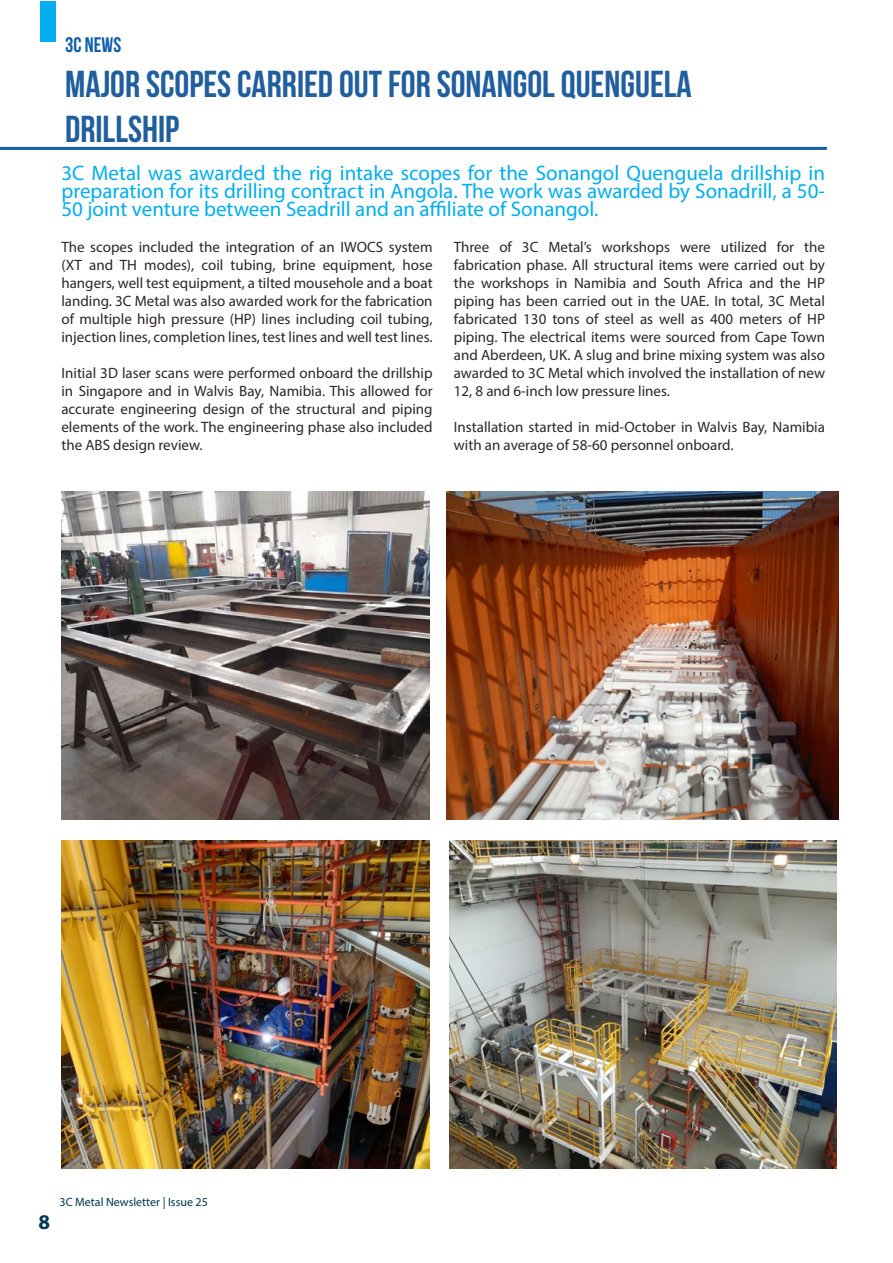
<style>
.page{position:relative;width:893px;height:1263px;background:#fff}
.page>*{position:absolute;margin:0;border:0;box-sizing:border-box;transform-origin:0 0}
.t1{font:700 37.5px/45px "Bebas Neue";color:#215e9e}
.t2{font:21px/18px "Myriad Pro";color:#00aeef;text-align:justify}
.t3{font:700 21px "Bebas Neue";color:#0e5ea9}
.t4{font:700 21px "Myriad Pro";color:#003754}
.t5{font:15px/18px "Myriad Pro";color:#2d2724;text-align:justify}
.t6{font:12px "Myriad Pro";color:#003754}
</style>
<div class="page">
<hr style="left:0;top:147px;width:827px;height:3px;background:#0e5ea9">
<div style="left:40px;top:1px;width:16px;height:40px;background:#00aeef"></div>
<img style="left:61px;top:492px;width:369px;height:327px">
<img style="left:447px;top:491px;width:392px;height:328px">
<img style="left:62px;top:841px;width:368px;height:327px">
<img style="left:449px;top:840px;width:387px;height:328px">
<h2 class="t3" style="left:65px;top:33px;width:58px">3C NEWS</h2>
<h1 class="t1" style="left:65px;top:61px;width:628px">MAJOR SCOPES CARRIED OUT FOR SONANGOL QUENGUELA<br>DRILLSHIP</h1>
<h2 class="t2" style="left:61px;top:164px;width:765px">3C Metal was awarded the rig intake scopes for the Sonangol Quenguela drillship in preparation for its drilling contract in Angola. The work was awarded by Sonadrill, a 50- 50 joint venture between Seadrill and an affiliate of Sonangol.</h2>
<p class="t5" style="left:61px;top:238px;width:373px">The scopes included the integration of an IWOCS system (XT and TH modes), coil tubing, brine equipment, hose hangers, well test equipment, a tilted mousehole and a boat landing. 3C Metal was also awarded work for the fabrication of multiple high pressure (HP) lines including coil tubing, injection lines, completion lines, test lines and well test lines.</p>
<p class="t5" style="left:61px;top:364px;width:373px">Initial 3D laser scans were performed onboard the drillship in Singapore and in Walvis Bay, Namibia. This allowed for accurate engineering design of the structural and piping elements of the work. The engineering phase also included the ABS design review.</p>
<p class="t5" style="left:454px;top:238px;width:373px">Three of 3C Metal’s workshops were utilized for the fabrication phase. All structural items were carried out by the workshops in Namibia and South Africa and the HP piping has been carried out in the UAE. In total, 3C Metal fabricated 130 tons of steel as well as 400 meters of HP piping. The electrical items were sourced from Cape Town and Aberdeen, UK. A slug and brine mixing system was also awarded to 3C Metal which involved the installation of new 12, 8 and 6-inch low pressure lines.</p>
<p class="t5" style="left:454px;top:418px;width:373px">Installation started in mid-October in Walvis Bay, Namibia with an average of 58-60 personnel onboard.</p>
<h2 class="t4" style="left:39px;top:1208px;width:13px">8</h2>
<p class="t6" style="left:60px;top:1195px;width:150px">3C Metal Newsletter | Issue 25</p>
</div>
